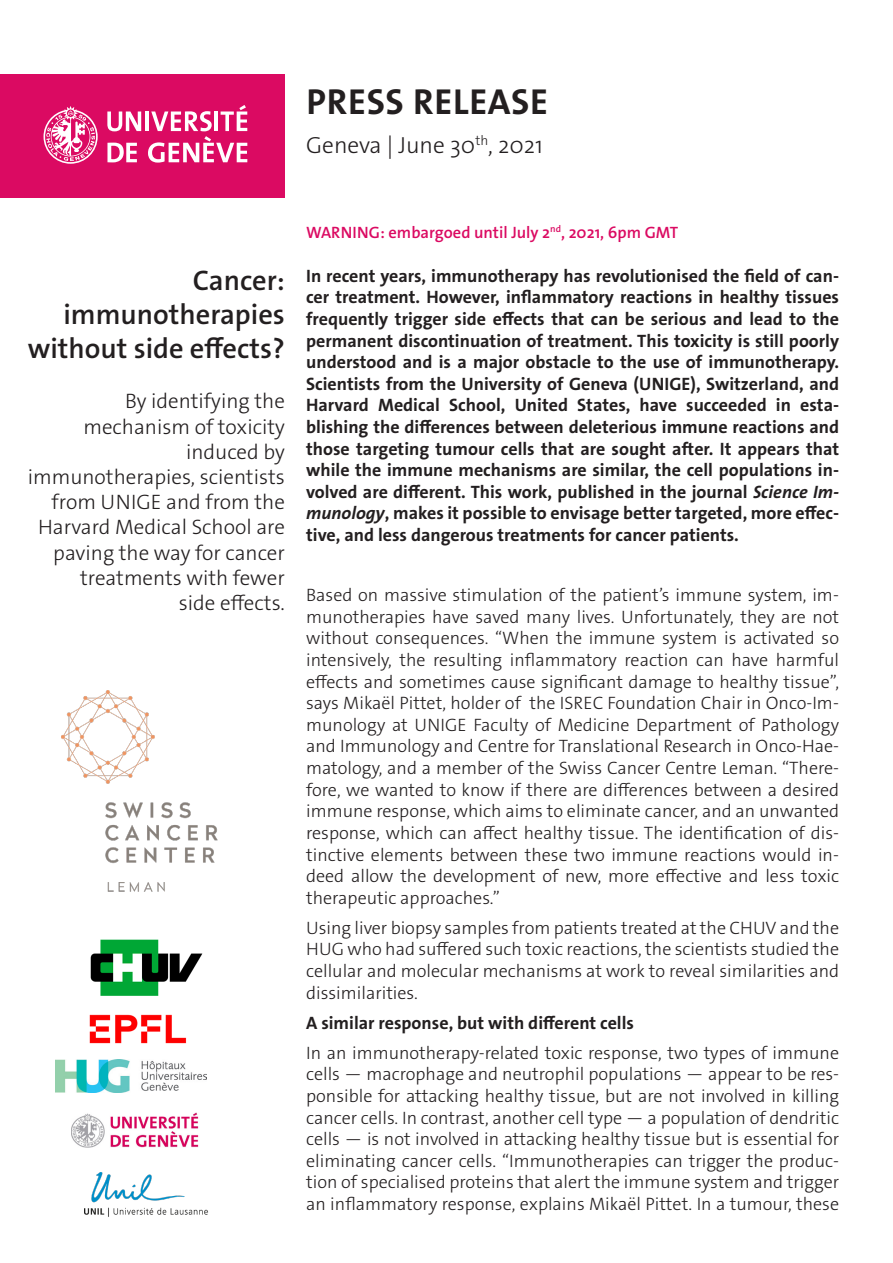
<style>
.page{position:relative;width:893px;height:1263px;background:#fff}
.page>*{position:absolute;margin:0;border:0;box-sizing:border-box;transform-origin:0 0}
._4__texte_courant{font:700 36.3px "The Sans Os F";letter-spacing:.02em;color:#231f20}
._1__grand_titre{font:600 28.5px/34.2px "The Sans Os F";color:#231f20;text-align:right}
._4__texte_courant-2{font:300 23.4px "The Sans Os F";color:#231f20}
._1__grand_titre-2{font:300 21px/25.2px "The Sans Os F";color:#231f20;text-align:right}
._4__texte_courant-3{font:300 18px/21.6px "The Sans Os F";color:#231f20;text-align:justify}
._4__texte_courant-4{font:700 18px/21.6px "The Sans Os F";color:#231f20;text-align:justify}
.embargo{font:600 16.5px "The Sans Os F";color:#db0a62}
.s1{font-style:italic}
</style>
<div class="page">
<div style="left:0;top:74px;width:285px;height:124px;background:#db0a62"></div>
<svg style="left:44px;top:106px;width:54px;height:58px"></svg>
<svg style="left:107px;top:111px;width:34px;height:20px"></svg>
<hr style="left:145px;top:111px;width:4px;height:20px;background:#fff">
<svg style="left:107px;top:143px;width:30px;height:19px"></svg>
<svg style="left:148px;top:105px;width:99px;height:58px"></svg>
<img style="left:62px;top:690px;width:156px;height:202px">
<img style="left:90px;top:1015px;width:97px;height:29px">
<img style="left:84px;top:1173px;width:124px;height:44px">
<img style="left:90px;top:940px;width:112px;height:55px">
<img style="left:55px;top:1059px;width:151px;height:34px">
<img style="left:71px;top:1112px;width:128px;height:36px">
<p class="_4__texte_courant" style="left:306px;top:78px;width:243px">PRESS RELEASE</p>
<p class="_4__texte_courant-2" style="left:306px;top:130px;width:238px">Geneva | June 30<sup>th</sup>, 2021</p>
<p class="_1__grand_titre" style="left:28px;top:263px;width:259px">Cancer: immunotherapies without side effects?</p>
<p class="_1__grand_titre-2" style="left:28px;top:389px;width:259px">By identifying the mechanism of toxicity induced by immunotherapies, scientists from UNIGE and from the<br>Harvard Medical School are paving the way for cancer treatments with fewer<br>side effects.</p>
<p class="embargo" style="left:306px;top:222px;width:374px">WARNING: embargoed until July 2<sup>nd</sup>, 2021, 6pm GMT</p>
<p class="_4__texte_courant-4" style="left:306px;top:265px;width:534px">In recent years, immunotherapy has revolutionised the field of can&shy;cer treatment. However, inflammatory reactions in healthy tissues frequently trigger side effects that can be serious and lead to the permanent discontinuation of treatment. This toxicity is still poorly understood and is a major obstacle to the use of immunotherapy.<br>Scientists from the University of Geneva (UNIGE), Switzerland, and Harvard Medical School, United States, have succeeded in esta&shy;blishing the differences between deleterious immune reactions and those targeting tumour cells that are sought after. It appears that while the immune mechanisms are similar, the cell populations in&shy;volved are different. This work, published in the journal <span class="s1">Science Im&shy;munology</span>, makes it possible to envisage better targeted, more effec&shy;tive, and less dangerous treatments for cancer patients.</p>
<p class="_4__texte_courant-3" style="left:306px;top:584px;width:534px">Based on massive stimulation of the patient’s immune system, im&shy;munotherapies have saved many lives. Unfortunately, they are not without consequences. “When the immune system is activated so intensively, the resulting inflammatory reaction can have harmful effects and sometimes cause significant damage to healthy tissue”, says Mikaël Pittet, holder of the ISREC Foundation Chair in Onco-Im&shy;munology at UNIGE Faculty of Medicine Department of Pathology and Immunology and Centre for Translational Research in Onco-Hae&shy;matology, and a member of the Swiss Cancer Centre Leman. “There&shy;fore, we wanted to know if there are differences between a desired immune response, which aims to eliminate cancer, and an unwanted response, which can affect healthy tissue. The identification of dis&shy;tinctive elements between these two immune reactions would in&shy;deed allow the development of new, more effective and less toxic therapeutic approaches.”</p>
<p class="_4__texte_courant-3" style="left:306px;top:917px;width:534px">Using liver biopsy samples from patients treated at the CHUV and the HUG who had suffered such toxic reactions, the scientists studied the cellular and molecular mechanisms at work to reveal similarities and dissimilarities.</p>
<p class="_4__texte_courant-4" style="left:306px;top:1012px;width:329px">A similar response, but with different cells</p>
<p class="_4__texte_courant-3" style="left:306px;top:1042px;width:534px">In an immunotherapy-related toxic response, two types of immune cells — macrophage and neutrophil populations — appear to be res&shy;ponsible for attacking healthy tissue, but are not involved in killing cancer cells. In contrast, another cell type — a population of dendritic cells — is not involved in attacking healthy tissue but is essential for eliminating cancer cells. “Immunotherapies can trigger the produc&shy;tion of specialised proteins that alert the immune system and trigger an inflammatory response, explains Mikaël Pittet. In a tumour, these</p>
</div>
